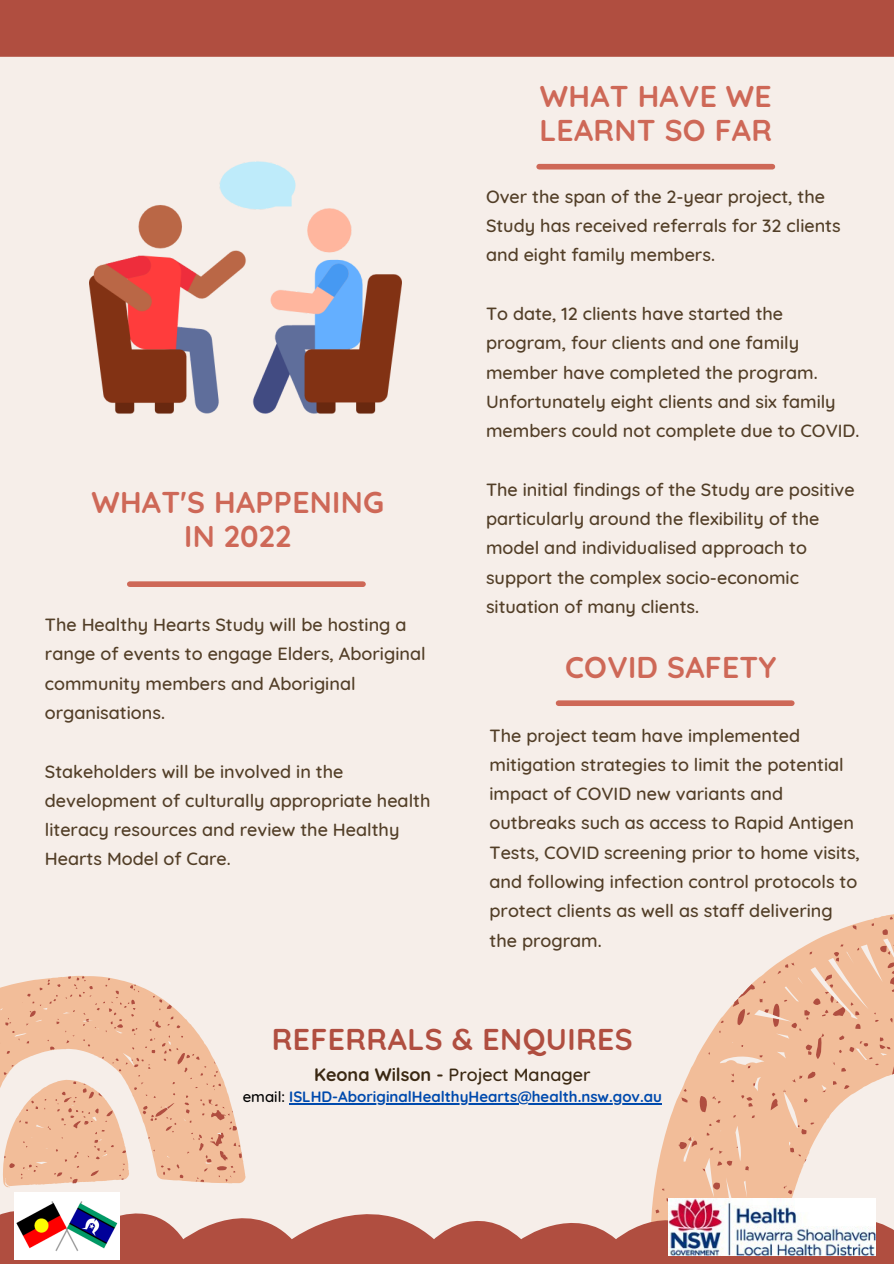
<style>
.page{position:relative;width:894px;height:1264px;background:#fff}
.page>*{position:absolute;margin:0;border:0;box-sizing:border-box;transform-origin:0 0}
.t1{font:700 30px/33.8px "Quicksand";letter-spacing:.01em;color:#ce6857}
.t2{font:700 30px "Quicksand";letter-spacing:.015em;color:#b04e40}
.t3{font:500 18px/29.2px "Quicksand";color:#523e27}
.t4{font:500 18px "Quicksand";color:#3a2812}
.t5{font:700 15px "Quicksand";color:#004aad}
.s1{font-weight:700}
.s2{font-weight:500;color:#000}
</style>
<div class="page">
<div style="left:0;top:0;width:893px;height:1263px;background:#f6eee9"></div>
<svg style="left:650px;top:914px;width:243px;height:261px;fill:#f2bd99"></svg>
<div style="left:539px;top:164px;width:233px;height:5px;background:#ce6857"></div>
<svg style="left:0;top:975px;width:242px;height:200px;fill:#f2bd99"></svg>
<svg style="left:0;top:1175px;width:893px;height:88px"></svg>
<div style="left:0;top:0;width:893px;height:57px;background:#b04e40"></div>
<img style="left:668px;top:1198px;width:206px;height:57px">
<img style="left:15px;top:1192px;width:105px;height:67px">
<div style="left:130px;top:581px;width:233px;height:6px;background:#ce6857"></div>
<img style="left:89px;top:161px;width:312px;height:253px">
<hr style="left:289px;top:1103px;width:372px;height:1px;background:#004aad">
<div style="left:558px;top:700px;width:233px;height:6px;background:#ce6857"></div>
<p class="t1" style="left:539px;top:79px;width:234px">WHAT HAVE WE<br>LEARNT SO FAR</p>
<p class="t3" style="left:486px;top:181px;width:356px">Over the span of the 2-year project, the<br>Study has received referrals for 32 clients and eight family members.</p>
<p class="t1" style="left:91px;top:485px;width:294px;text-align:center">WHAT'S HAPPENING<br>IN 2022</p>
<p class="t3" style="left:45px;top:609px;width:382px">The Healthy Hearts Study will be hosting a range of events to engage Elders, Aboriginal community members and Aboriginal organisations.</p>
<p class="t3" style="left:45px;top:756px;width:387px">Stakeholders will be involved in the development of culturally appropriate health literacy resources and review the Healthy Hearts Model of Care.</p>
<p class="t3" style="left:486px;top:298px;width:375px">To date, 12 clients have started the program, four clients and one family member have completed the program.<br>Unfortunately eight clients and six family members could not complete due to COVID.</p>
<p class="t3" style="left:486px;top:474px;width:370px">The initial findings of the Study are positive particularly around the flexibility of the model and individualised approach to support the complex socio-economic situation of many clients.</p>
<p class="t1" style="left:565px;top:650px;width:213px">COVID SAFETY</p>
<p class="t3" style="left:489px;top:720px;width:372px">The project team have implemented mitigation strategies to limit the potential impact of COVID new variants and outbreaks such as access to Rapid Antigen Tests, COVID screening prior to home visits, and following infection control protocols to protect clients as well as staff delivering the program.</p>
<p class="t2" style="left:272px;top:1019px;width:362px">REFERRALS &amp; ENQUIRES</p>
<p class="t4" style="left:314px;top:1063px;width:277px"><span class="s1">Keona Wilson -</span> Project Manager</p>
<p class="t5" style="left:243px;top:1087px;width:420px"><span class="s2">email:</span> ISLHD-AboriginalHealthyHearts@health.nsw.gov.au</p>
</div>
